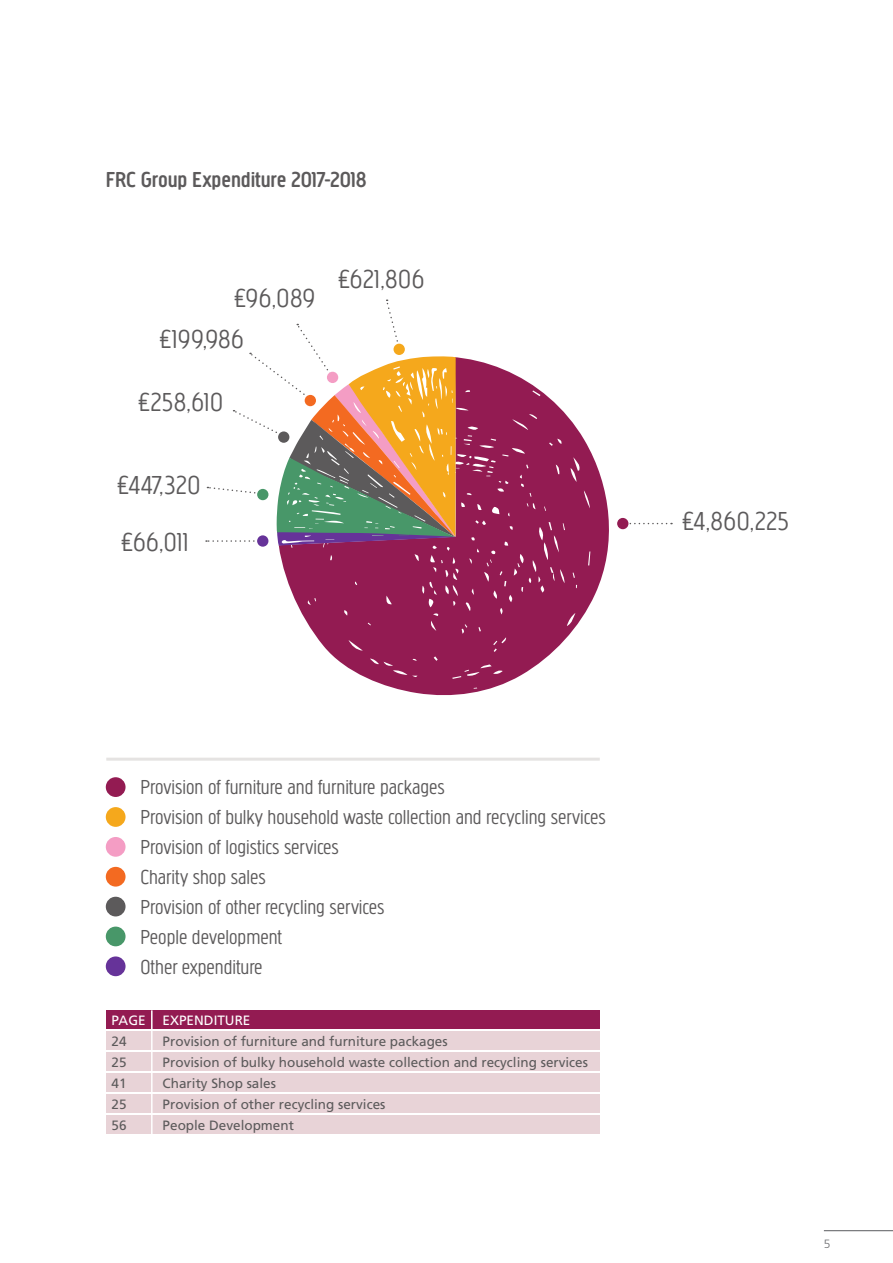
<style>
.page{position:relative;width:893px;height:1263px;background:#fff}
.page>*{position:absolute;margin:0;border:0;box-sizing:border-box;transform-origin:0 0}
.t1{font:300 27px "Creighton Pro";letter-spacing:.02em;color:#5c5a5b}
.t2{font:500 22.5px "Creighton Pro";letter-spacing:.025em;color:#5c5a5b}
.t3{font:300 21px/30px "Creighton Pro";color:#5c5a5b}
.t4{font:13.5px "Frutiger LT";color:#5c5a5b}
.t5{font:13.5px "Frutiger LT";color:#fff}
.t6{font:300 12px "Frutiger LT";color:#6c6d70}
</style>
<div class="page">
<hr style="left:824px;top:1230px;width:69px;height:1px;background:#6c6d70">
<div style="left:106px;top:1031px;width:494px;height:19px;background:#e8d3d7"></div>
<div style="left:106px;top:1010px;width:494px;height:19px;background:#931b52"></div>
<div style="left:106px;top:1052px;width:494px;height:19px;background:#e8d3d7"></div>
<div style="left:106px;top:1095px;width:494px;height:18px;background:#e8d3d7"></div>
<div style="left:106px;top:1073px;width:494px;height:19px;background:#e8d3d7"></div>
<div style="left:106px;top:1116px;width:494px;height:18px;background:#e8d3d7"></div>
<svg style="left:278px;top:357px;width:340px;height:339px;fill:#931b52"></svg>
<hr style="left:106px;top:758px;width:494px;height:3px;background:#e5e3e2">
<div style="left:106px;top:777px;width:20px;height:20px;background:#931b52;border-radius:50%"></div>
<div style="left:106px;top:807px;width:20px;height:20px;background:#f5a81c;border-radius:50%"></div>
<div style="left:106px;top:837px;width:20px;height:20px;background:#f49dc4;border-radius:50%"></div>
<div style="left:106px;top:867px;width:20px;height:19px;background:#f36a21;border-radius:50%"></div>
<div style="left:106px;top:897px;width:20px;height:19px;background:#5c5a5b;border-radius:50%"></div>
<div style="left:106px;top:926px;width:20px;height:20px;background:#489769;border-radius:50%"></div>
<div style="left:106px;top:956px;width:20px;height:20px;background:#639;border-radius:50%"></div>
<svg style="left:628px;top:523px;width:44px;height:1px"></svg>
<div style="left:617px;top:518px;width:11px;height:11px;background:#931b52;border-radius:50%"></div>
<svg style="left:257px;top:535px;width:11px;height:12px"></svg>
<svg style="left:206px;top:300px;width:251px;height:245px"></svg>
<div style="left:257px;top:489px;width:11px;height:11px;background:#489769;border-radius:50%"></div>
<div style="left:278px;top:431px;width:11px;height:12px;background:#5c5a5b;border-radius:50%"></div>
<div style="left:305px;top:395px;width:11px;height:11px;background:#f36a21;border-radius:50%"></div>
<div style="left:327px;top:372px;width:11px;height:11px;background:#f49dc4;border-radius:50%"></div>
<div style="left:394px;top:344px;width:11px;height:11px;background:#f5a81c;border-radius:50%"></div>
<hr style="left:151px;top:1010px;width:2px;height:145px;background:#fff">
<p class="t2" style="left:106px;top:167px;width:262px">FRC Group Expenditure 2017-2018</p>
<p class="t1" style="left:234px;top:283px;width:82px">£96,089</p>
<p class="t1" style="left:160px;top:323px;width:86px">£199,986</p>
<p class="t1" style="left:139px;top:387px;width:86px">£258,610</p>
<p class="t1" style="left:338px;top:264px;width:88px">£621,806</p>
<p class="t1" style="left:117px;top:470px;width:84px">£447,320</p>
<p class="t1" style="left:122px;top:526px;width:68px">£66,011</p>
<p class="t1" style="left:682px;top:505px;width:108px">£4,860,225</p>
<p class="t3" style="left:140px;top:772px;width:467px">Provision of furniture and furniture packages<br>Provision of bulky household waste collection and recycling services Provision of logistics services<br>Charity shop sales<br>Provision of other recycling services<br>People development<br>Other expenditure</p>
<p class="t5" style="left:112px;top:1012px;width:36px">PAGE</p>
<p class="t5" style="left:163px;top:1012px;width:89px">EXPENDITURE</p>
<p class="t4" style="left:112px;top:1033px;width:17px">24</p>
<p class="t4" style="left:163px;top:1033px;width:287px">Provision of furniture and furniture packages</p>
<p class="t4" style="left:112px;top:1054px;width:17px">25</p>
<p class="t4" style="left:163px;top:1054px;width:427px">Provision of bulky household waste collection and recycling services</p>
<p class="t4" style="left:112px;top:1075px;width:17px">41</p>
<p class="t4" style="left:163px;top:1075px;width:115px">Charity Shop sales</p>
<p class="t4" style="left:112px;top:1096px;width:17px">25</p>
<p class="t4" style="left:163px;top:1096px;width:224px">Provision of other recycling services</p>
<p class="t4" style="left:112px;top:1117px;width:17px">56</p>
<p class="t4" style="left:163px;top:1117px;width:133px">People Development</p>
<p class="t6" style="left:824px;top:1237px;width:8px">5</p>
</div>
